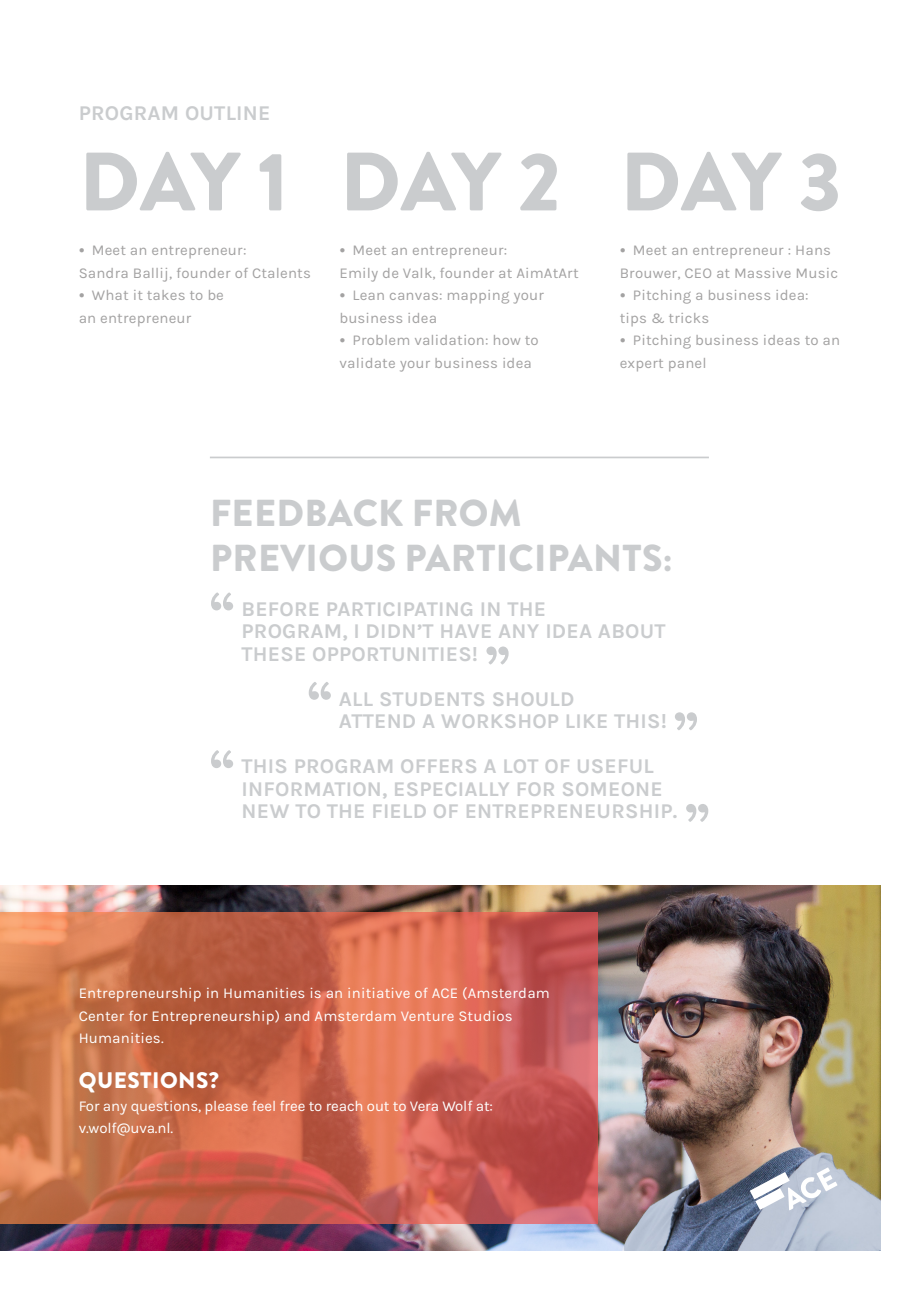
<style>
.page{position:relative;width:919px;height:1289px;background:#fff}
.page>*{position:absolute;margin:0;border:0;box-sizing:border-box;transform-origin:0 0}
.t1{font:900 82.5px "Brandon Grotesque";letter-spacing:-.02em;color:#caccce}
.t2{font:900 60px "Brandon Grotesque";color:#caccce}
.t3{font:900 37.5px/45px "Brandon Grotesque";letter-spacing:.01em;color:#caccce}
.t4{font:900 22.5px "Brandon Grotesque";letter-spacing:.02em;color:#fff}
.t5{font:700 21px/22.5px "Karla";letter-spacing:.01em;color:#caccce}
.t6{font:15px/22.5px "Karla";letter-spacing:.01em;color:#a3a2a2}
.t7{font:15px/22.5px "Karla";letter-spacing:.01em;color:#fff}
.t8{font:15px "Karla";letter-spacing:-.01em;color:#fff}
.s1{font-family:"Brandon Grotesque";font-weight:900}
</style>
<div class="page">
<img style="left:0;top:885px;width:880px;height:365px">
<svg style="left:749px;top:1167px;width:88px;height:43px"></svg>
<svg style="left:0;top:912px;width:597px;height:311px;background:#cb674e"></svg>
<hr style="left:210px;top:456px;width:498px;height:2px;background:#caccce">
<p class="t5" style="left:79px;top:102px;width:193px">PROGRAM OUTLINE</p>
<p class="t1" style="left:79px;top:123px;width:211px">DAY 1</p>
<p class="t6" style="left:79px;top:239px;width:169px"><span class="s1">•</span> Meet an entrepreneur:</p>
<p class="t6" style="left:79px;top:262px;width:234px">Sandra Ballij, founder of Ctalents</p>
<p class="t6" style="left:79px;top:284px;width:147px"><span class="s1">•</span> What it takes to be</p>
<p class="t6" style="left:79px;top:307px;width:114px">an entrepreneur</p>
<p class="t1" style="left:340px;top:123px;width:222px">DAY 2</p>
<p class="t6" style="left:339px;top:239px;width:169px"><span class="s1">•</span> Meet an entrepreneur:</p>
<p class="t6" style="left:339px;top:262px;width:241px">Emily de Valk, founder at AimAtArt</p>
<p class="t6" style="left:339px;top:284px;width:206px"><span class="s1">•</span> Lean canvas: mapping your business idea</p>
<p class="t6" style="left:339px;top:329px;width:201px"><span class="s1">•</span> Problem validation: how to</p>
<p class="t6" style="left:339px;top:352px;width:194px">validate your business idea</p>
<p class="t1" style="left:620px;top:123px;width:222px">DAY 3</p>
<p class="t6" style="left:619px;top:239px;width:220px"><span class="s1">•</span> Meet an entrepreneur : Hans<br>Brouwer, CEO at Massive Music</p>
<p class="t6" style="left:619px;top:284px;width:190px"><span class="s1">•</span> Pitching a business idea:</p>
<p class="t6" style="left:619px;top:307px;width:91px">tips &amp; tricks</p>
<p class="t6" style="left:619px;top:329px;width:222px"><span class="s1">•</span> Pitching business ideas to an expert panel</p>
<p class="t3" style="left:210px;top:490px;width:464px">FEEDBACK FROM<br>PREVIOUS PARTICIPANTS:</p>
<p class="t2" style="left:210px;top:571px;width:26px">“</p>
<p class="t5" style="left:241px;top:597px;width:425px">BEFORE PARTICIPATING IN THE<br>PROGRAM, I DIDN’T HAVE ANY IDEA ABOUT<br>THESE OPPORTUNITIES!</p>
<p class="t2" style="left:485px;top:626px;width:25px">”</p>
<p class="t2" style="left:210px;top:729px;width:26px">“</p>
<p class="t2" style="left:307px;top:661px;width:26px">“</p>
<p class="t5" style="left:339px;top:687px;width:329px">ALL STUDENTS SHOULD<br>ATTEND A WORKSHOP LIKE THIS!</p>
<p class="t2" style="left:674px;top:691px;width:25px">”</p>
<p class="t5" style="left:241px;top:755px;width:437px">THIS PROGRAM OFFERS A LOT OF USEFUL<br>INFORMATION, ESPECIALLY FOR SOMEONE<br>NEW TO THE FIELD OF ENTREPRENEURSHIP.</p>
<p class="t2" style="left:685px;top:783px;width:25px">”</p>
<p class="t7" style="left:79px;top:982px;width:472px">Entrepreneurship in Humanities is an initiative of ACE (Amsterdam<br>Center for Entrepreneurship) and Amsterdam Venture Studios</p>
<p class="t7" style="left:79px;top:1027px;width:87px">Humanities.</p>
<p class="t4" style="left:79px;top:1064px;width:142px">QUESTIONS?</p>
<p class="t8" style="left:79px;top:1097px;width:416px">For any questions, please feel free to reach out to Vera Wolf at:</p>
<p class="t8" style="left:79px;top:1120px;width:96px">v.wolf@uva.nl.</p>
</div>
